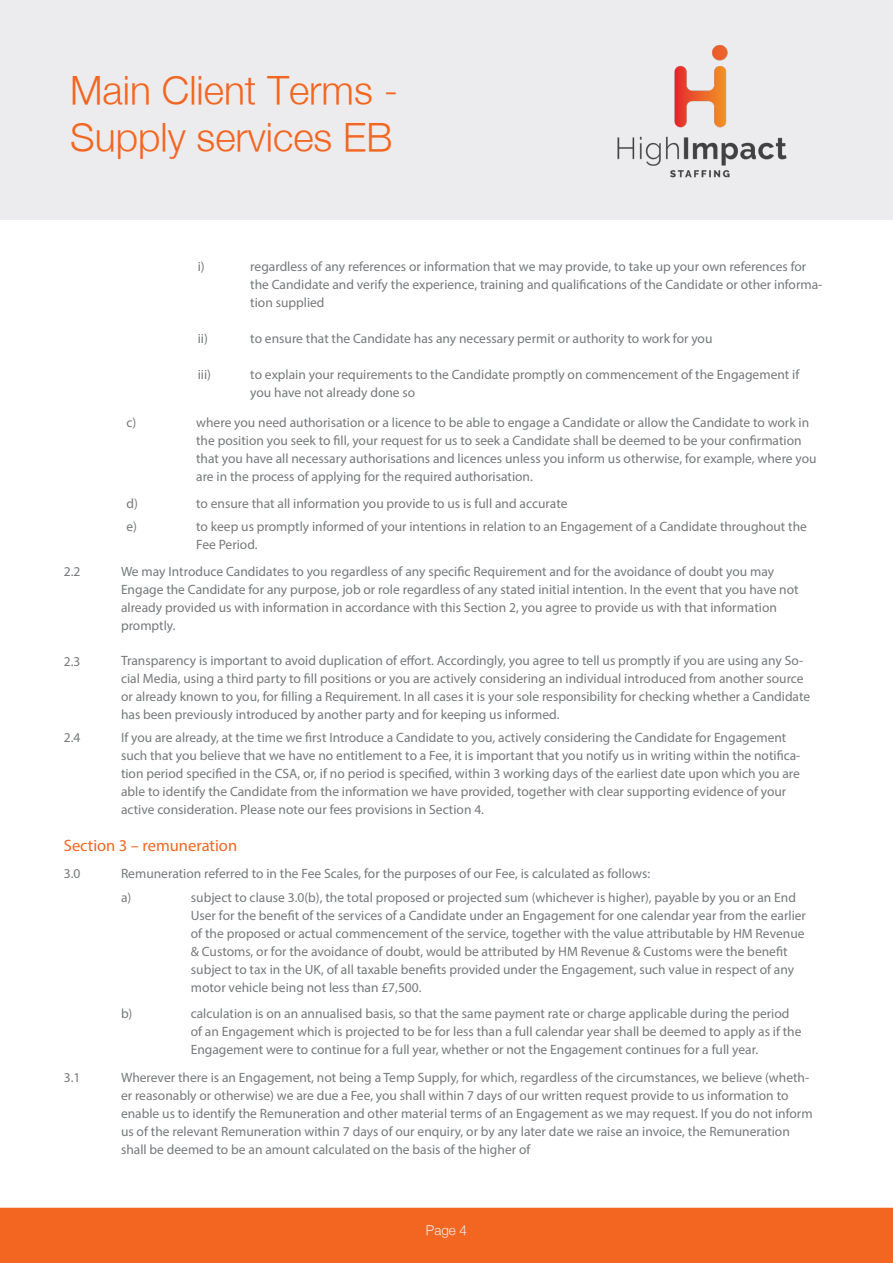
<style>
.page{position:relative;width:893px;height:1263px;background:#fff}
.page>*{position:absolute;margin:0;border:0;box-sizing:border-box;transform-origin:0 0}
.t1{font:300 39px "Helvetica Neue";color:#f36621}
.t2{font:16.5px "Myriad Pro";color:#f36621}
.t3{font:13.5px/18px "Myriad Pro";color:#76787b}
.t4{font:300 13.5px "Helvetica Neue";color:#ececee}
</style>
<div class="page">
<div style="left:0;top:0;width:893px;height:219px;background:#ececee"></div>
<img style="left:617px;top:45px;width:170px;height:133px">
<div style="left:1px;top:1208px;width:891px;height:54px;background:#f36621"></div>
<div style="left:0;top:1208px;width:893px;height:55px;border:2px solid #f36621"></div>
<p class="t1" style="left:70px;top:67px;width:329px">Main Client Terms -</p>
<p class="t1" style="left:70px;top:113px;width:324px">Supply services EB</p>
<p class="t3" style="left:198px;top:258px;width:8px">i)</p>
<p class="t3" style="left:198px;top:330px;width:12px">ii)</p>
<p class="t3" style="left:198px;top:366px;width:15px">iii)</p>
<p class="t3" style="left:250px;top:258px;width:574px">regardless of any references or information that we may provide, to take up your own references for the Candidate and verify the experience, training and qualifications of the Candidate or other informa&shy;tion supplied</p>
<p class="t3" style="left:250px;top:330px;width:464px">to ensure that the Candidate has any necessary permit or authority to work for you</p>
<p class="t3" style="left:250px;top:366px;width:550px">to explain your requirements to the Candidate promptly on commencement of the Engagement if you have not already done so</p>
<p class="t3" style="left:64px;top:562px;width:18px">2.2</p>
<p class="t3" style="left:64px;top:652px;width:18px">2.3</p>
<p class="t3" style="left:126px;top:413px;width:11px">c)</p>
<p class="t3" style="left:196px;top:413px;width:622px">where you need authorisation or a licence to be able to engage a Candidate or allow the Candidate to work in the position you seek to fill, your request for us to seek a Candidate shall be deemed to be your confirmation that you have all necessary authorisations and licences unless you inform us otherwise, for example, where you are in the process of applying for the required authorisation.</p>
<p class="t3" style="left:126px;top:494px;width:13px">d)</p>
<p class="t3" style="left:196px;top:494px;width:373px">to ensure that all information you provide to us is full and accurate</p>
<p class="t3" style="left:126px;top:518px;width:12px">e)</p>
<p class="t3" style="left:196px;top:518px;width:612px">to keep us promptly informed of your intentions in relation to an Engagement of a Candidate throughout the<br>Fee Period.</p>
<p class="t3" style="left:121px;top:562px;width:679px">We may Introduce Candidates to you regardless of any specific Requirement and for the avoidance of doubt you may Engage the Candidate for any purpose, job or role regardless of any stated initial intention. In the event that you have not already provided us with information in accordance with this Section 2, you agree to provide us with that information promptly.</p>
<p class="t3" style="left:121px;top:651px;width:691px">Transparency is important to avoid duplication of effort. Accordingly, you agree to tell us promptly if you are using any So&shy;cial Media, using a third party to fill positions or you are actively considering an individual introduced from another source or already known to you, for filling a Requirement. In all cases it is your sole responsibility for checking whether a Candidate has been previously introduced by another party and for keeping us informed.</p>
<p class="t3" style="left:64px;top:728px;width:18px">2.4</p>
<p class="t3" style="left:121px;top:728px;width:681px">If you are already, at the time we first Introduce a Candidate to you, actively considering the Candidate for Engagement such that you believe that we have no entitlement to a Fee, it is important that you notify us in writing within the notifica&shy;tion period specified in the CSA, or, if no period is specified, within 3 working days of the earliest date upon which you are able to identify the Candidate from the information we have provided, together with clear supporting evidence of your active consideration. Please note our fees provisions in Section 4.</p>
<p class="t2" style="left:64px;top:835px;width:175px">Section 3 – remuneration</p>
<p class="t3" style="left:64px;top:864px;width:18px">3.0</p>
<p class="t3" style="left:121px;top:864px;width:531px">Remuneration referred to in the Fee Scales, for the purposes of our Fee, is calculated as follows:</p>
<p class="t3" style="left:121px;top:888px;width:12px">a)</p>
<p class="t3" style="left:191px;top:888px;width:617px">subject to clause 3.0(b), the total proposed or projected sum (whichever is higher), payable by you or an End User for the benefit of the services of a Candidate under an Engagement for one calendar year from the earlier of the proposed or actual commencement of the service, together with the value attributable by HM Revenue &amp; Customs, or for the avoidance of doubt, would be attributed by HM Revenue &amp; Customs were the benefit subject to tax in the UK, of all taxable benefits provided under the Engagement, such value in respect of any motor vehicle being not less than £7,500.</p>
<p class="t3" style="left:121px;top:1004px;width:13px">b)</p>
<p class="t3" style="left:191px;top:1004px;width:612px">calculation is on an annualised basis, so that the same payment rate or charge applicable during the period of an Engagement which is projected to be for less than a full calendar year shall be deemed to apply as if the<br>Engagement were to continue for a full year, whether or not the Engagement continues for a full year.</p>
<p class="t3" style="left:64px;top:1068px;width:18px">3.1</p>
<p class="t3" style="left:121px;top:1068px;width:693px">Wherever there is an Engagement, not being a Temp Supply, for which, regardless of the circumstances, we believe (wheth&shy;er reasonably or otherwise) we are due a Fee, you shall within 7 days of our written request provide to us information to enable us to identify the Remuneration and other material terms of an Engagement as we may request. If you do not inform us of the relevant Remuneration within 7 days of our enquiry, or by any later date we raise an invoice, the Remuneration shall be deemed to be an amount calculated on the basis of the higher of</p>
<p class="t4" style="left:426px;top:1222px;width:43px">Page 4</p>
</div>
